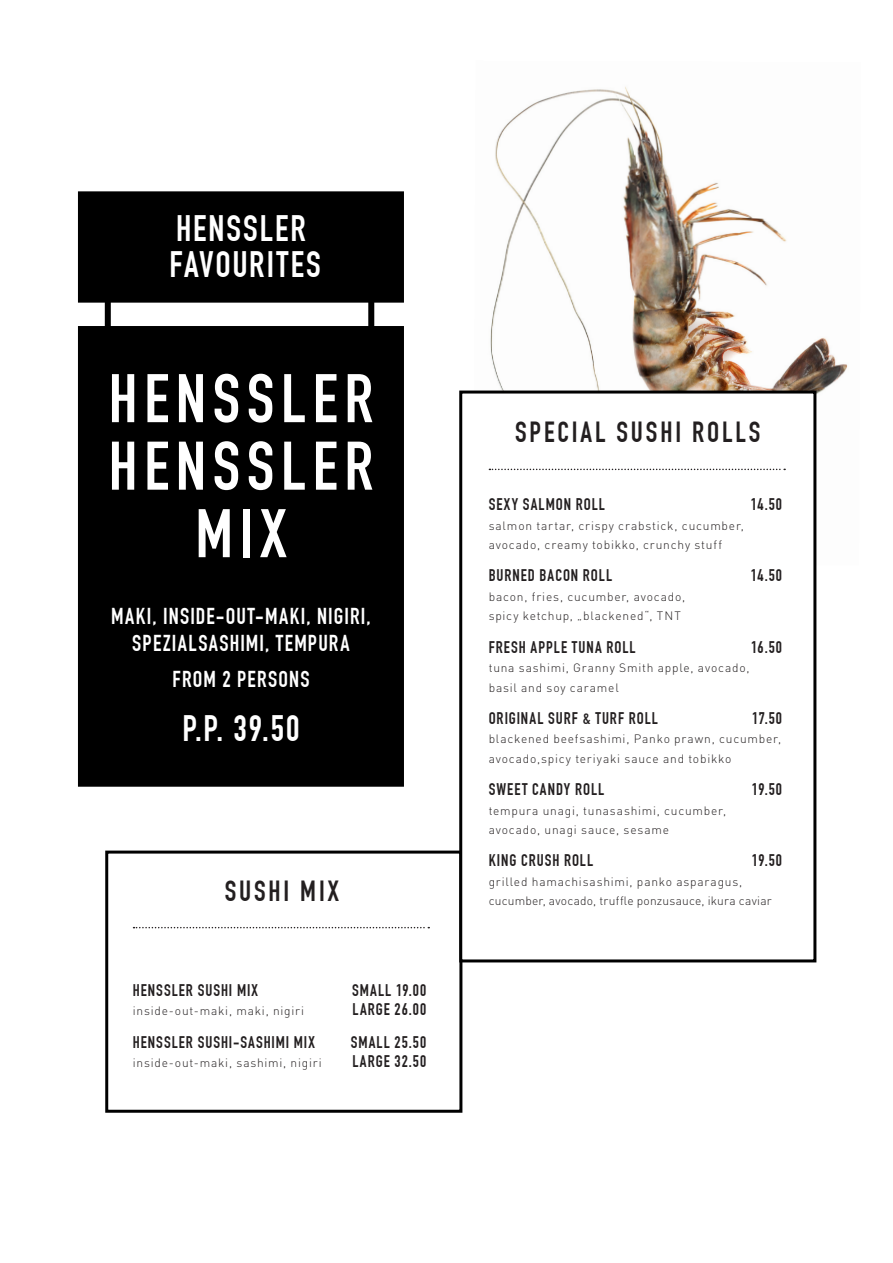
<style>
.page{position:relative;width:893px;height:1263px;background:#fff}
.page>*{position:absolute;margin:0;border:0;box-sizing:border-box;transform-origin:0 0}
.t1{font:700 67.5px/67.5px "DIN Condensed";letter-spacing:.1em;color:#fff;text-align:center}
.t2{font:700 36px/36px "DIN Condensed";letter-spacing:.055em;color:#fff}
.t3{font:700 28.5px "DIN Condensed";letter-spacing:.1em;color:#231f20}
.t4{font:700 22.5px/27px "DIN Condensed";letter-spacing:.055em;color:#fff;text-align:center}
.t5{font:700 16.5px "DIN Condensed";letter-spacing:.06em;color:#231f20}
.t6{font:300 12px/19.5px "DIN Pro";letter-spacing:.065em;color:#231f20}
.t7{font:300 12px/19.5px "DIN Pro";letter-spacing:.045em;color:#231f20}
</style>
<div class="page">
<div style="left:105px;top:222px;width:269px;height:373px;background:#fff;border:6px solid #000"></div>
<img style="left:490px;top:86px;width:358px;height:479px">
<div style="left:105px;top:850px;width:357px;height:263px;background:#fff;border:3px solid #000"></div>
<svg style="left:134px;top:927px;width:295px;height:1px"></svg>
<div style="left:459px;top:390px;width:357px;height:572px;background:#fff;border:3px solid #000"></div>
<svg style="left:489px;top:469px;width:296px;height:1px"></svg>
<div style="left:78px;top:326px;width:326px;height:461px;background:#000"></div>
<div style="left:78px;top:191px;width:326px;height:112px;background:#000"></div>
<p class="t2" style="left:169px;top:211px;width:153px">HENSSLER<br>FAVOURITES</p>
<p class="t1" style="left:109px;top:365px;width:266px">HENSSLER<br>HENSSLER<br>MIX</p>
<p class="t4" style="left:111px;top:603px;width:261px">MAKI, INSIDE-OUT-MAKI, NIGIRI,<br>SPEZIALSASHIMI, TEMPURA</p>
<p class="t4" style="left:172px;top:666px;width:139px">FROM 2 PERSONS</p>
<p class="t2" style="left:182px;top:710px;width:119px">P.P. 39.50</p>
<p class="t3" style="left:225px;top:875px;width:116px">SUSHI MIX</p>
<p class="t5" style="left:133px;top:980px;width:127px">HENSSLER SUSHI MIX</p>
<p class="t5" style="left:352px;top:980px;width:76px">SMALL 19.00</p>
<p class="t6" style="left:133px;top:1001px;width:173px">inside-out-maki, maki, nigiri</p>
<p class="t5" style="left:352px;top:1000px;width:75px">LARGE 26.00</p>
<p class="t5" style="left:133px;top:1032px;width:184px">HENSSLER SUSHI-SASHIMI MIX</p>
<p class="t5" style="left:351px;top:1032px;width:77px">SMALL 25.50</p>
<p class="t6" style="left:133px;top:1052px;width:190px">inside-out-maki, sashimi, nigiri</p>
<p class="t5" style="left:352px;top:1051px;width:75px">LARGE 32.50</p>
<p class="t3" style="left:515px;top:415px;width:247px">SPECIAL SUSHI ROLLS</p>
<p class="t5" style="left:489px;top:495px;width:118px">SEXY SALMON ROLL</p>
<p class="t5" style="left:751px;top:495px;width:33px">14.50</p>
<p class="t6" style="left:489px;top:515px;width:257px">salmon tartar, crispy crabstick, cucumber, avocado, creamy tobikko, crunchy stuff</p>
<p class="t5" style="left:489px;top:566px;width:125px">BURNED BACON ROLL</p>
<p class="t5" style="left:751px;top:566px;width:33px">14.50</p>
<p class="t6" style="left:489px;top:586px;width:198px">bacon, fries, cucumber, avocado, spicy ketchup, „blackened“, TNT</p>
<p class="t5" style="left:489px;top:637px;width:148px">FRESH APPLE TUNA ROLL</p>
<p class="t5" style="left:751px;top:637px;width:32px">16.50</p>
<p class="t6" style="left:489px;top:657px;width:262px">tuna sashimi, Granny Smith apple, avocado, basil and soy caramel</p>
<p class="t5" style="left:489px;top:708px;width:171px">ORIGINAL SURF &amp; TURF ROLL</p>
<p class="t5" style="left:752px;top:708px;width:31px">17.50</p>
<p class="t6" style="left:489px;top:729px;width:294px">blackened beefsashimi, Panko prawn, cucumber, avocado,spicy teriyaki sauce and tobikko</p>
<p class="t5" style="left:489px;top:780px;width:117px">SWEET CANDY ROLL</p>
<p class="t5" style="left:752px;top:780px;width:32px">19.50</p>
<p class="t6" style="left:489px;top:800px;width:239px">tempura unagi, tunasashimi, cucumber, avocado, unagi sauce, sesame</p>
<p class="t5" style="left:489px;top:851px;width:106px">KING CRUSH ROLL</p>
<p class="t5" style="left:752px;top:851px;width:32px">19.50</p>
<p class="t7" style="left:489px;top:871px;width:285px">grilled hamachisashimi, panko asparagus, cucumber, avocado, truffle ponzusauce, ikura caviar</p>
</div>
